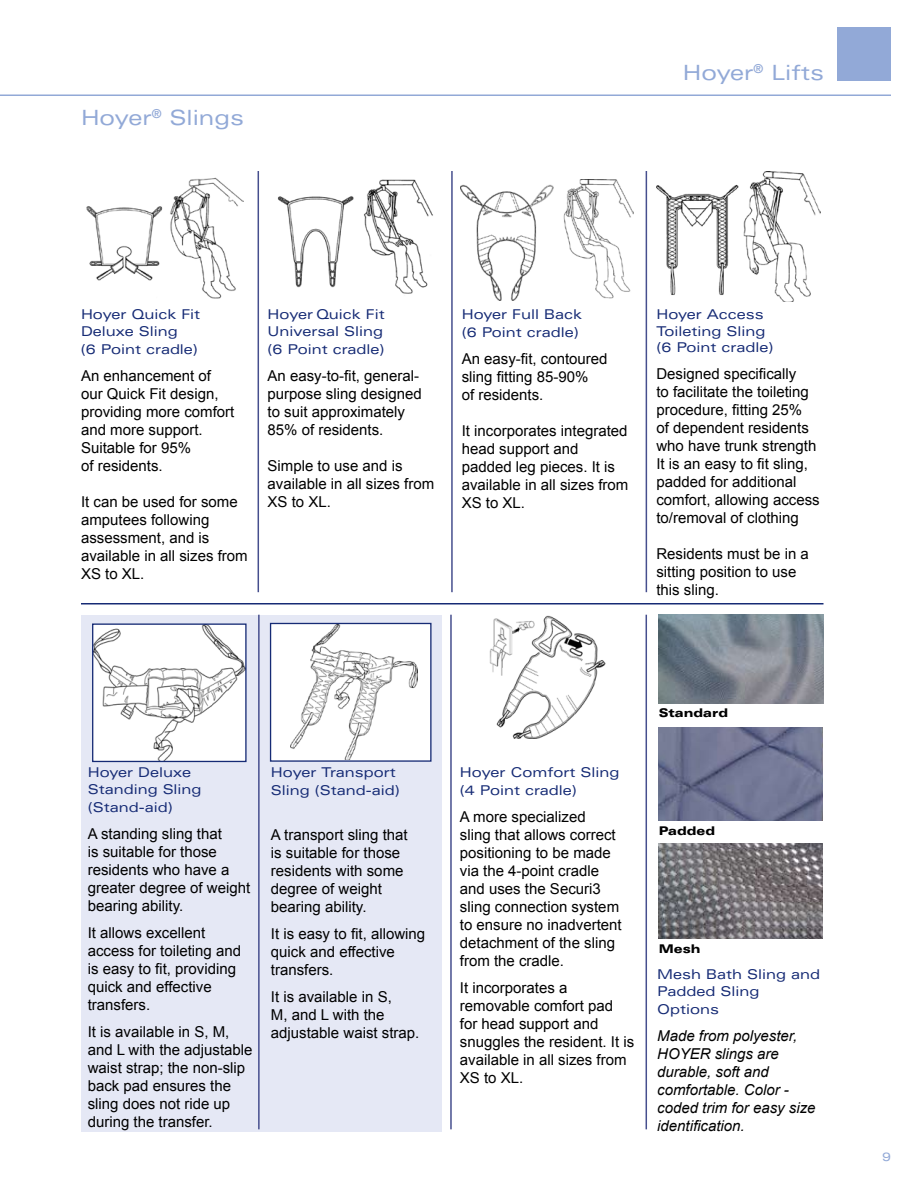
<style>
.page{position:relative;width:918px;height:1188px;background:#fff}
.page>*{position:absolute;margin:0;border:0;box-sizing:border-box;transform-origin:0 0}
.t1{font:expanded 21px "Univers";color:#92a9d7}
.t2{font:15px/18px "Arial";color:#000}
.t3{font:italic 15px/18px "Arial";color:#000}
.t4{font:expanded 13.5px/16.5px "Univers";color:#162b75}
.t5{font:900 expanded 12px "Univers";color:#000}
</style>
<div class="page">
<hr style="left:0;top:94px;width:891px;height:2px;background:#92a9d7">
<div style="left:837px;top:27px;width:54px;height:54px;background:#92a9d7"></div>
<div style="left:81px;top:615px;width:361px;height:517px;background:#e5e8f5"></div>
<div style="left:271px;top:623px;width:160px;height:138px;background:#fff"></div>
<img style="left:290px;top:625px;width:128px;height:134px">
<div style="left:270px;top:623px;width:162px;height:139px;border:1px solid #162b75"></div>
<img style="left:94px;top:625px;width:151px;height:135px">
<div style="left:92px;top:623px;width:155px;height:139px;border:1px solid #162b75"></div>
<img style="left:86px;top:177px;width:157px;height:122px">
<img style="left:277px;top:179px;width:156px;height:115px">
<img style="left:460px;top:179px;width:173px;height:122px">
<hr style="left:258px;top:171px;width:1px;height:421px;background:#464f8e">
<hr style="left:646px;top:171px;width:1px;height:421px;background:#464f8e">
<hr style="left:451px;top:171px;width:2px;height:421px;background:#464f8e">
<img style="left:489px;top:615px;width:117px;height:123px">
<img style="left:659px;top:843px;width:163px;height:95px">
<img style="left:659px;top:615px;width:165px;height:89px">
<img style="left:659px;top:727px;width:164px;height:94px">
<img style="left:656px;top:171px;width:165px;height:131px">
<hr style="left:81px;top:603px;width:743px;height:1px;background:#162b75">
<hr style="left:646px;top:615px;width:1px;height:514px;background:#464f8e">
<hr style="left:258px;top:615px;width:2px;height:514px;background:#464f8e">
<hr style="left:450px;top:615px;width:2px;height:514px;background:#464f8e">
<h1 class="t1" style="left:81px;top:105px;width:165px">Hoyer<sup>®</sup> Slings</h1>
<h1 class="t1" style="left:683px;top:61px;width:143px">Hoyer<sup>®</sup> Lifts</h1>
<p class="t4" style="left:81px;top:306px;width:121px">Hoyer Quick Fit<br>Deluxe Sling</p>
<p class="t4" style="left:81px;top:341px;width:118px">(6 Point cradle)</p>
<p class="t2" style="left:81px;top:367px;width:155px">An enhancement of our Quick Fit design, providing more comfort and more support.<br>Suitable for 95%<br>of residents.</p>
<p class="t2" style="left:81px;top:493px;width:168px">It can be used for some amputees following assessment, and is available in all sizes from<br>XS to XL.</p>
<p class="t4" style="left:268px;top:306px;width:119px">Hoyer Quick Fit<br>Universal Sling</p>
<p class="t4" style="left:268px;top:341px;width:118px">(6 Point cradle)</p>
<p class="t2" style="left:268px;top:367px;width:156px">An easy-to-fit, general&shy;purpose sling designed to suit approximately<br>85% of residents.</p>
<p class="t2" style="left:268px;top:457px;width:168px">Simple to use and is available in all sizes from<br>XS to XL.</p>
<p class="t4" style="left:462px;top:305px;width:122px;line-height:18px">Hoyer Full Back (6 Point cradle)</p>
<p class="t2" style="left:462px;top:350px;width:147px">An easy-fit, contoured sling fitting 85-90%<br>of residents.</p>
<p class="t2" style="left:462px;top:422px;width:168px">It incorporates integrated head support and padded leg pieces. It is available in all sizes from<br>XS to XL.</p>
<p class="t4" style="left:656px;top:306px;width:118px">Hoyer Access<br>Toileting Sling (6 Point cradle)</p>
<p class="t2" style="left:656px;top:365px;width:165px">Designed specifically<br>to facilitate the toileting procedure, fitting 25%<br>of dependent residents who have trunk strength<br>It is an easy to fit sling, padded for additional comfort, allowing access to/removal of clothing</p>
<p class="t2" style="left:656px;top:545px;width:154px">Residents must be in a sitting position to use this sling.</p>
<p class="t4" style="left:88px;top:764px;width:115px">Hoyer Deluxe<br>Standing Sling</p>
<p class="t4" style="left:88px;top:798px;width:86px">(Stand-aid)</p>
<p class="t2" style="left:88px;top:824px;width:164px">A standing sling that<br>is suitable for those residents who have a greater degree of weight bearing ability.</p>
<p class="t2" style="left:88px;top:923px;width:155px">It allows excellent access for toileting and is easy to fit, providing quick and effective transfers.</p>
<p class="t2" style="left:88px;top:1022px;width:166px">It is available in S, M, and L with the adjustable waist strap; the non-slip back pad ensures the sling does not ride up during the transfer.</p>
<p class="t4" style="left:271px;top:763px;width:130px;line-height:18px">Hoyer Transport<br>Sling (Stand-aid)</p>
<p class="t2" style="left:271px;top:826px;width:138px">A transport sling that is suitable for those residents with some degree of weight bearing ability.</p>
<p class="t2" style="left:271px;top:925px;width:156px">It is easy to fit, allowing quick and effective transfers.</p>
<p class="t2" style="left:271px;top:988px;width:150px">It is available in S,<br>M, and L with the adjustable waist strap.</p>
<p class="t4" style="left:460px;top:763px;width:161px;line-height:18px">Hoyer Comfort Sling (4 Point cradle)</p>
<p class="t2" style="left:460px;top:808px;width:163px">A more specialized<br>sling that allows correct positioning to be made via the 4-point cradle and uses the Securi3 sling connection system to ensure no inadvertent detachment of the sling from the cradle.</p>
<p class="t2" style="left:460px;top:979px;width:176px">It incorporates a removable comfort pad for head support and snuggles the resident. It is available in all sizes from<br>XS to XL.</p>
<p class="t5" style="left:659px;top:706px;width:71px">Standard</p>
<p class="t5" style="left:659px;top:823px;width:58px">Padded</p>
<p class="t5" style="left:659px;top:942px;width:43px">Mesh</p>
<p class="t4" style="left:657px;top:966px;width:164px">Mesh Bath Sling and<br>Padded Sling</p>
<p class="t4" style="left:657px;top:1001px;width:63px">Options</p>
<p class="t3" style="left:657px;top:1027px;width:160px">Made from polyester,<br>HOYER slings are durable, soft and comfortable. Color - coded trim for easy size identification.</p>
</div>
